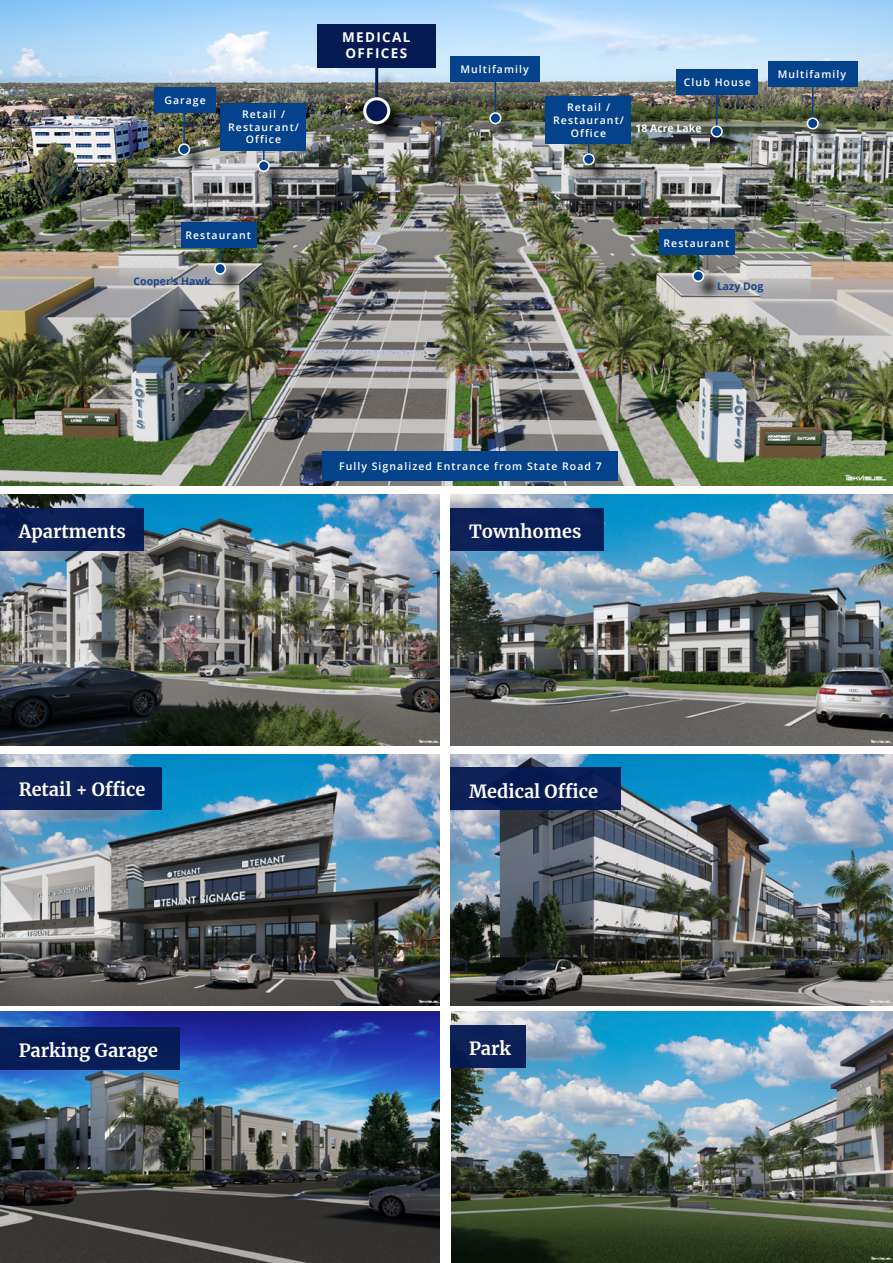
<style>
.page{position:relative;width:893px;height:1263px;background:#fff}
.page>*{position:absolute;margin:0;border:0;box-sizing:border-box;transform-origin:0 0}
.Headline{font:700 18px "Merriweather";color:#fff}
.Contact_Us{font:700 13.5px/16.2px "Open Sans";letter-spacing:.1em;color:#fff}
.Contact_Us-2{font:600 10.5px/12.6px "Open Sans";letter-spacing:.1em;color:#fff;text-align:center}
.Colliers_International{font:700 10.5px "Open Sans";color:#174689}
.Colliers_International-2{font:700 10.5px "Open Sans";color:#fff}
</style>
<div class="page">
<img style="left:0;top:494px;width:440px;height:252px">
<img style="left:450px;top:494px;width:442px;height:252px">
<img style="left:0;top:0;width:893px;height:485px">
<img style="left:0;top:1012px;width:440px;height:251px">
<img style="left:0;top:755px;width:440px;height:251px">
<img style="left:451px;top:1012px;width:442px;height:251px">
<img style="left:450px;top:755px;width:442px;height:251px">
<div style="left:450px;top:508px;width:154px;height:43px;background:#051952"></div>
<div style="left:0;top:508px;width:143px;height:43px;background:#0c2057"></div>
<div style="left:450px;top:768px;width:170px;height:42px;background:#051952"></div>
<div style="left:450px;top:1025px;width:76px;height:42px;background:#0c2057"></div>
<div style="left:0;top:768px;width:161px;height:42px;background:#0c2058"></div>
<div style="left:0;top:1027px;width:179px;height:42px;background:#051a53"></div>
<div style="left:317px;top:24px;width:119px;height:44px;background:#051a53"></div>
<div style="left:377px;top:70px;width:20px;height:59px;background:#000;opacity:.75"></div>
<hr style="left:375px;top:67px;width:3px;height:44px;background:#051a53">
<div style="left:366px;top:100px;width:43px;height:43px;background:#000;opacity:.75"></div>
<div style="left:365px;top:99px;width:24px;height:24px;background:#051a53;border-radius:50%"></div>
<div style="left:363px;top:97px;width:27px;height:27px;border:3px solid #fff;border-radius:50%"></div>
<div style="left:154px;top:87px;width:61px;height:26px;background:#05428c"></div>
<div style="left:186px;top:116px;width:17px;height:52px;background:#000;opacity:.75"></div>
<hr style="left:183px;top:113px;width:2px;height:37px;background:#05428c">
<div style="left:181px;top:146px;width:27px;height:28px;background:#000;opacity:.75"></div>
<div style="left:179px;top:144px;width:10px;height:11px;background:#05428c;border-radius:50%"></div>
<div style="left:178px;top:143px;width:12px;height:12px;border:2px solid #fff;border-radius:50%"></div>
<div style="left:676px;top:69px;width:82px;height:26px;background:#05428c"></div>
<div style="left:718px;top:98px;width:18px;height:52px;background:#000;opacity:.75"></div>
<hr style="left:716px;top:95px;width:1px;height:37px;background:#05428c">
<div style="left:713px;top:128px;width:28px;height:28px;background:#000;opacity:.75"></div>
<div style="left:711px;top:126px;width:11px;height:11px;background:#05428c;border-radius:50%"></div>
<div style="left:711px;top:126px;width:12px;height:12px;border:2px solid #fff;border-radius:50%"></div>
<div style="left:450px;top:56px;width:90px;height:26px;background:#05428c"></div>
<div style="left:497px;top:85px;width:18px;height:52px;background:#000;opacity:.75"></div>
<hr style="left:495px;top:82px;width:1px;height:37px;background:#05428c">
<div style="left:492px;top:115px;width:28px;height:28px;background:#000;opacity:.75"></div>
<div style="left:490px;top:113px;width:11px;height:11px;background:#05428c;border-radius:50%"></div>
<div style="left:489px;top:112px;width:12px;height:12px;border:2px solid #fff;border-radius:50%"></div>
<div style="left:767px;top:61px;width:90px;height:26px;background:#05428c"></div>
<div style="left:814px;top:90px;width:18px;height:52px;background:#000;opacity:.75"></div>
<hr style="left:812px;top:87px;width:1px;height:37px;background:#05428c">
<div style="left:809px;top:120px;width:28px;height:28px;background:#000;opacity:.75"></div>
<div style="left:807px;top:118px;width:11px;height:11px;background:#05428c;border-radius:50%"></div>
<div style="left:807px;top:117px;width:12px;height:12px;border:2px solid #fff;border-radius:50%"></div>
<div style="left:545px;top:96px;width:86px;height:48px;background:#05428c"></div>
<div style="left:590px;top:146px;width:18px;height:32px;background:#000;opacity:.75"></div>
<div style="left:586px;top:156px;width:27px;height:28px;background:#000;opacity:.75"></div>
<div style="left:583px;top:154px;width:11px;height:10px;background:#05428c;border-radius:50%"></div>
<div style="left:583px;top:153px;width:12px;height:12px;border:2px solid #fff;border-radius:50%"></div>
<div style="left:181px;top:222px;width:76px;height:26px;background:#05428c"></div>
<div style="left:222px;top:250px;width:17px;height:37px;background:#000;opacity:.75"></div>
<hr style="left:219px;top:246px;width:2px;height:23px;background:#05428c">
<div style="left:217px;top:265px;width:27px;height:28px;background:#000;opacity:.75"></div>
<div style="left:215px;top:263px;width:10px;height:11px;background:#05428c;border-radius:50%"></div>
<div style="left:214px;top:263px;width:12px;height:12px;border:2px solid #fff;border-radius:50%"></div>
<div style="left:659px;top:230px;width:76px;height:25px;background:#05428c"></div>
<div style="left:700px;top:257px;width:18px;height:38px;background:#000;opacity:.75"></div>
<hr style="left:697px;top:254px;width:2px;height:23px;background:#05428c">
<div style="left:695px;top:273px;width:28px;height:27px;background:#000;opacity:.75"></div>
<div style="left:693px;top:271px;width:10px;height:10px;background:#05428c;border-radius:50%"></div>
<div style="left:692px;top:270px;width:12px;height:12px;border:2px solid #fff;border-radius:50%"></div>
<div style="left:220px;top:103px;width:86px;height:48px;background:#05428c"></div>
<div style="left:265px;top:152px;width:18px;height:32px;background:#000;opacity:.75"></div>
<svg style="left:263px;top:151px;width:2px;height:9px"></svg>
<div style="left:261px;top:163px;width:27px;height:27px;background:#000;opacity:.75"></div>
<div style="left:259px;top:161px;width:10px;height:10px;background:#05428c;border-radius:50%"></div>
<div style="left:258px;top:160px;width:12px;height:12px;border:2px solid #fff;border-radius:50%"></div>
<div style="left:322px;top:452px;width:295px;height:29px;background:#05428c"></div>
<p class="Contact_Us-2" style="left:164px;top:94px;width:43px">Garage</p>
<p class="Contact_Us-2" style="left:228px;top:108px;width:72px">Retail /<br>Restaurant/<br>Office</p>
<p class="Contact_Us-2" style="left:185px;top:229px;width:67px">Restaurant</p>
<p class="Colliers_International" style="left:134px;top:274px;width:79px">Cooper’s Hawk</p>
<p class="Contact_Us" style="left:342px;top:29px;width:70px">MEDICAL<br>OFFICES</p>
<p class="Contact_Us-2" style="left:460px;top:63px;width:70px">Multifamily</p>
<p class="Contact_Us-2" style="left:778px;top:68px;width:70px">Multifamily</p>
<p class="Contact_Us-2" style="left:553px;top:101px;width:72px">Retail /<br>Restaurant/<br>Office</p>
<p class="Contact_Us-2" style="left:684px;top:76px;width:69px">Club House</p>
<p class="Colliers_International-2" style="left:635px;top:121px;width:68px">18 Acre Lake</p>
<p class="Contact_Us-2" style="left:663px;top:236px;width:67px">Restaurant</p>
<p class="Colliers_International" style="left:717px;top:279px;width:48px">Lazy Dog</p>
<p class="Contact_Us-2" style="left:339px;top:460px;width:264px">Fully Signalized Entrance from State Road 7</p>
<p class="Headline" style="left:19px;top:519px;width:109px">Apartments</p>
<p class="Headline" style="left:469px;top:519px;width:114px">Townhomes</p>
<p class="Headline" style="left:19px;top:777px;width:128px">Retail + Office</p>
<p class="Headline" style="left:19px;top:1038px;width:141px">Parking Garage</p>
<p class="Headline" style="left:469px;top:779px;width:130px">Medical Office</p>
<p class="Headline" style="left:469px;top:1036px;width:43px">Park</p>
</div>
